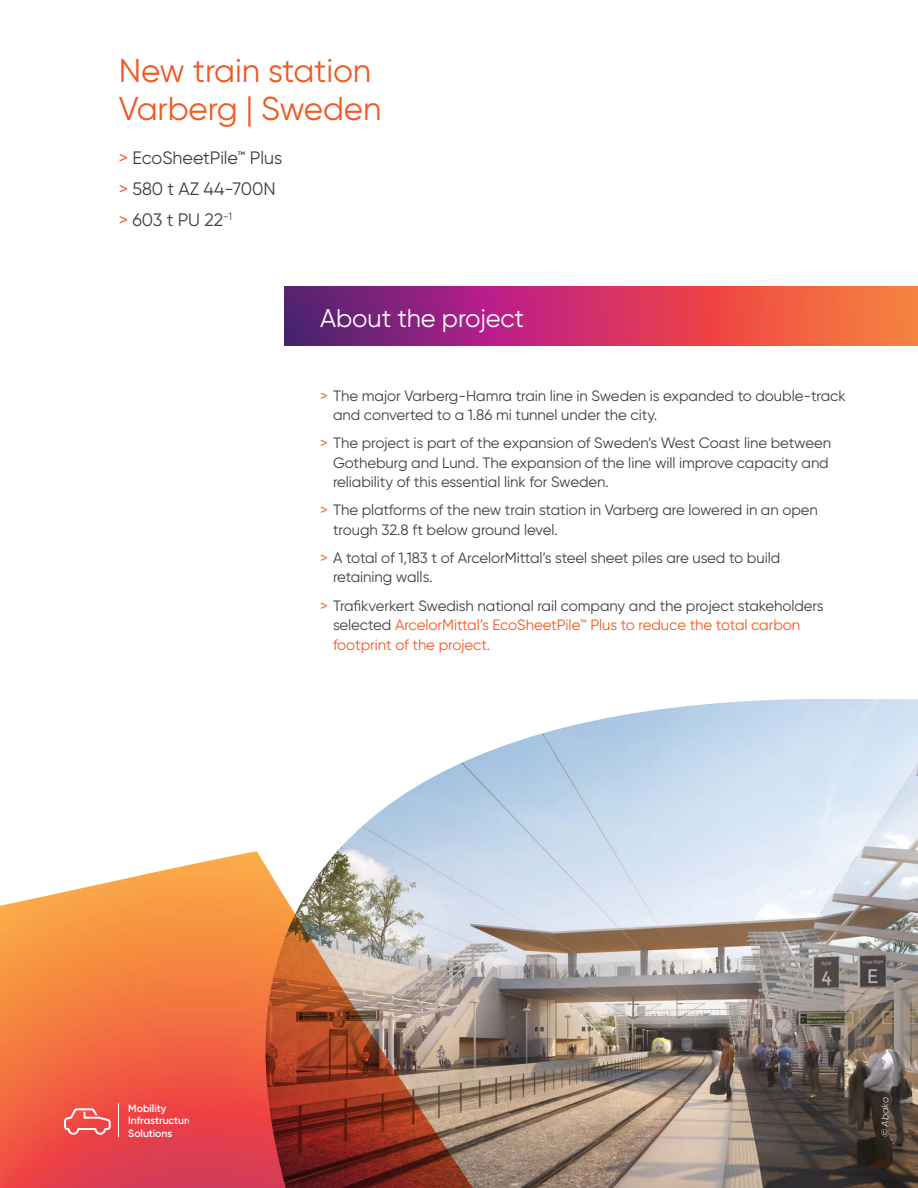
<style>
.page{position:relative;width:918px;height:1188px;background:#fff}
.page>*{position:absolute;margin:0;border:0;box-sizing:border-box;transform-origin:0 0}
.t1{font:33px/37.5px "Gilroy";letter-spacing:-.005em;color:#f15a22}
.t2{font:25.5px "Gilroy";letter-spacing:-.005em;color:#fff}
.t3{font:18px/31px "Gilroy";letter-spacing:-.005em;color:#414042}
.t4{font:15px/19.5px "Gilroy";letter-spacing:-.005em;color:#414042}
.t5{font:15px/19.5px "Gilroy";letter-spacing:-.005em;color:#f15a22}
.t6{font:600 10.5px/12.5px "Gilroy";letter-spacing:-.005em;color:#fff}
.t7{font:italic 10.2px "Gilroy";color:#fff}
.s1{color:#f15a22}
.s2{color:#414042}
</style>
<div class="page">
<svg style="left:285px;top:286px;width:633px;height:60px;background:#c13c62"></svg>
<img style="left:337px;top:699px;width:581px;height:489px">
<img style="left:0;top:851px;width:474px;height:337px">
<hr style="left:118px;top:1104px;width:1px;height:33px;background:#fff">
<svg style="left:64px;top:1107px;width:48px;height:29px"></svg>
<h1 class="t1" style="left:119px;top:52px;width:264px">New train station<br>Varberg | Sweden</h1>
<p class="t3" style="left:119px;top:142px;width:165px"><span class="s1">&gt;</span> EcoSheetPile™ Plus <span class="s1">&gt;</span> 580 t AZ 44-700N <span class="s1">&gt;</span> 603 t PU 22<sup>-1</sup></p>
<h2 class="t2" style="left:320px;top:302px;width:205px">About the project</h2>
<p class="t4" style="left:333px;top:386px;width:514px;text-indent:-13px"><span class="s1">&gt;</span> The major Varberg-Hamra train line in Sweden is expanded to double-track and converted to a 1.86 mi tunnel under the city.</p>
<p class="t4" style="left:333px;top:433px;width:500px;text-indent:-13px"><span class="s1">&gt;</span> The project is part of the expansion of Sweden’s West Coast line between<br>Gotheburg and Lund. The expansion of the line will improve capacity and reliability of this essential link for Sweden.</p>
<p class="t4" style="left:333px;top:500px;width:486px;text-indent:-13px"><span class="s1">&gt;</span> The platforms of the new train station in Varberg are lowered in an open trough 32.8 ft below ground level.</p>
<p class="t4" style="left:333px;top:548px;width:449px;text-indent:-13px"><span class="s1">&gt;</span> A total of 1,183 t of ArcelorMittal’s steel sheet piles are used to build retaining walls.</p>
<p class="t5" style="left:333px;top:595px;width:492px;text-indent:-13px">&gt; <span class="s2">Trafikverkert Swedish national rail company and the project stakeholders selected</span> ArcelorMittal’s EcoSheetPile™ Plus to reduce the total carbon footprint of the project.</p>
<p class="t6" style="left:128px;top:1102px;width:67px">Mobility<br>Infrastructure<br>Solutions</p>
<p class="t7" style="left:879px;top:1137px;width:41px;rotate:-90deg">© Abako</p>
</div>
